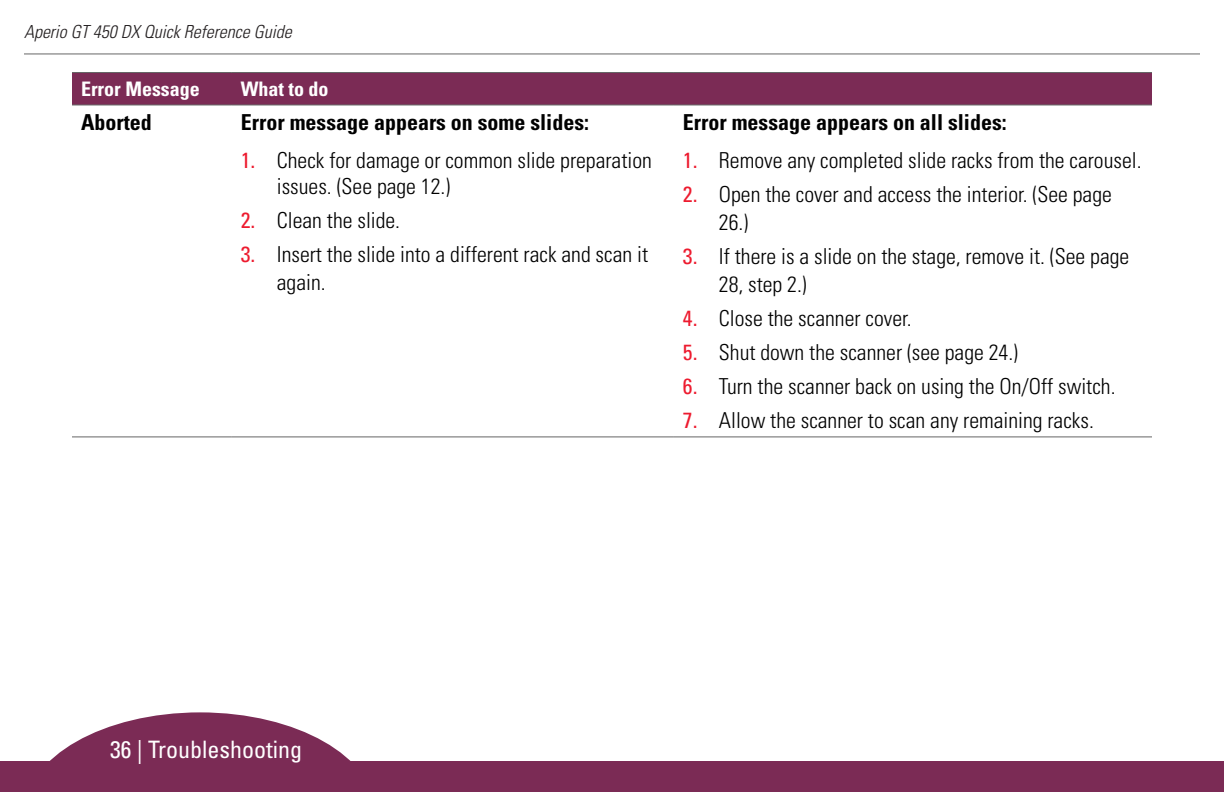
<style>
.page{position:relative;width:1224px;height:792px;background:#fff}
.page>*{position:absolute;margin:0;border:0;box-sizing:border-box;transform-origin:0 0}
.t1{font:condensed 24px "Univers LT Std";color:#fff}
.t2{font:300 condensed 22px/28px "Univers LT Std";color:#000}
.Body_bold{font:700 condensed 22px "Univers LT Std";color:#000}
.Table_cell_11pt_spac{font:700 condensed 22px "Univers LT Std";color:#000}
.Table_cell_10pt_spac{font:700 condensed 20px "Univers LT Std";color:#fff}
.t3{font:italic 300 condensed 18px "Univers LT Std";color:#231f20}
.s1{font-weight:400;color:#ed1b2f}
</style>
<div class="page">
<hr style="left:24px;top:54px;width:1176px;height:1px;background:#666">
<div style="left:0;top:762px;width:1224px;height:30px;background:#7b2b55"></div>
<svg style="left:25px;top:712px;width:350px;height:50px"></svg>
<div style="left:72px;top:73px;width:1080px;height:31px;background:#7b2b55"></div>
<hr style="left:72px;top:72px;width:160px;height:1px;background:#666">
<hr style="left:232px;top:72px;width:442px;height:1px;background:#666">
<hr style="left:674px;top:72px;width:478px;height:1px;background:#666">
<hr style="left:72px;top:104px;width:160px;height:1px;background:#666">
<hr style="left:232px;top:104px;width:442px;height:1px;background:#666">
<hr style="left:674px;top:104px;width:478px;height:1px;background:#666">
<hr style="left:72px;top:436px;width:160px;height:1px;background:#666">
<hr style="left:232px;top:436px;width:442px;height:1px;background:#666">
<hr style="left:674px;top:436px;width:478px;height:1px;background:#666">
<p class="t3" style="left:24px;top:21px;width:269px">Aperio GT 450 DX Quick Reference Guide</p>
<p class="Table_cell_10pt_spac" style="left:81px;top:77px;width:120px">Error Message</p>
<p class="Table_cell_10pt_spac" style="left:241px;top:77px;width:89px">What to do</p>
<p class="Table_cell_11pt_spac" style="left:81px;top:109px;width:72px">Aborted</p>
<p class="Body_bold" style="left:241px;top:109px;width:350px">Error message appears on some slides:</p>
<p class="t2" style="left:277px;top:147px;width:377px;line-height:26px;text-indent:-36px"><span class="s1">1.</span> Check for damage or common slide preparation issues. (See page 12.)</p>
<p class="t2" style="left:241px;top:206px;width:161px"><span class="s1">2.</span> Clean the slide.</p>
<p class="t2" style="left:277px;top:240px;width:373px;text-indent:-36px"><span class="s1">3.</span> Insert the slide into a different rack and scan it again.</p>
<p class="Body_bold" style="left:683px;top:109px;width:325px">Error message appears on all slides:</p>
<p class="t2" style="left:683px;top:146px;width:460px"><span class="s1">1.</span> Remove any completed slide racks from the carousel.</p>
<p class="t2" style="left:719px;top:180px;width:394px;text-indent:-36px"><span class="s1">2.</span> Open the cover and access the interior. (See page<br>26.)</p>
<p class="t2" style="left:719px;top:242px;width:412px;text-indent:-36px"><span class="s1">3.</span> If there is a slide on the stage, remove it. (See page<br>28, step 2.)</p>
<p class="t2" style="left:683px;top:304px;width:230px"><span class="s1">4.</span> Close the scanner cover.</p>
<p class="t2" style="left:683px;top:338px;width:337px"><span class="s1">5.</span> Shut down the scanner (see page 24.)</p>
<p class="t2" style="left:683px;top:372px;width:434px"><span class="s1">6.</span> Turn the scanner back on using the On/Off switch.</p>
<p class="t2" style="left:683px;top:406px;width:413px"><span class="s1">7.</span> Allow the scanner to scan any remaining racks.</p>
<p class="t1" style="left:110px;top:734px;width:194px">36 | Troubleshooting</p>
</div>
